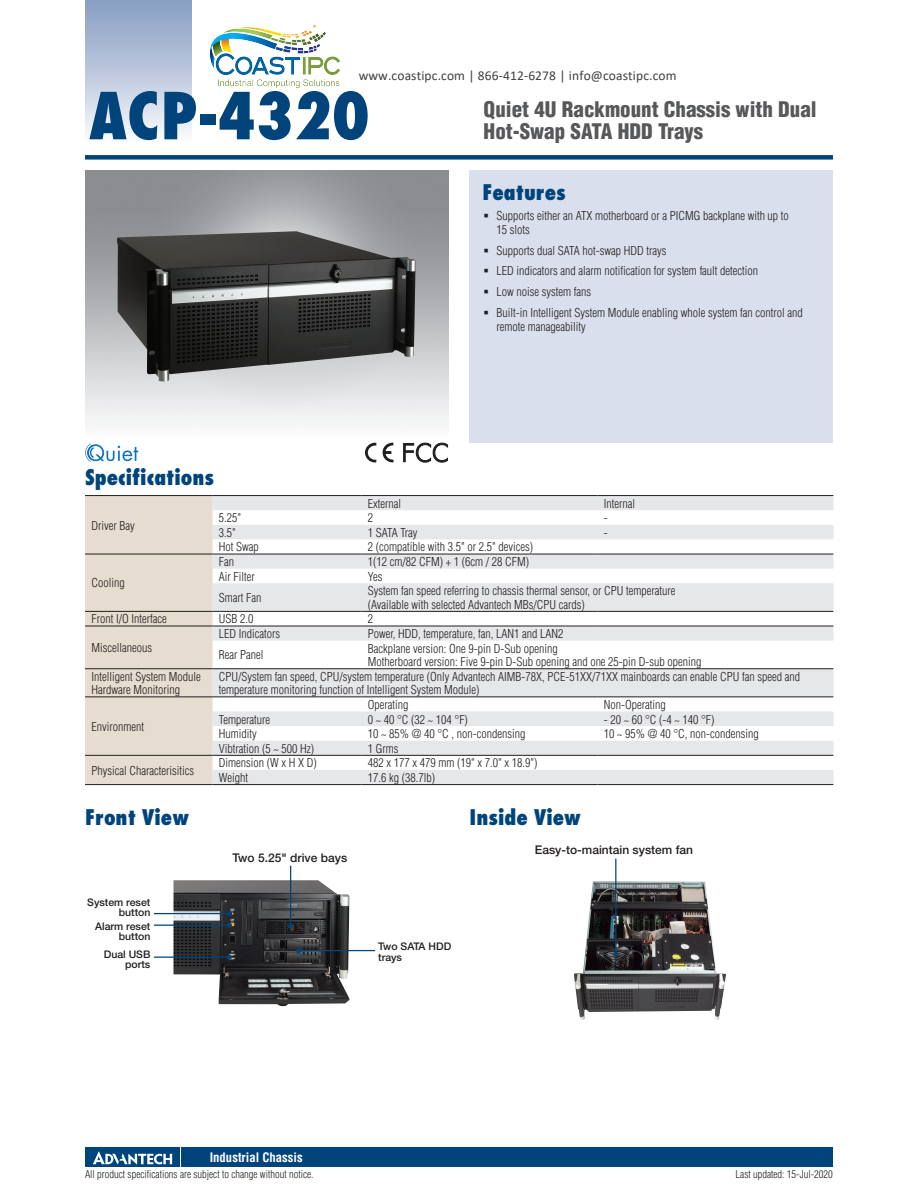
<style>
.page{position:relative;width:918px;height:1188px;background:#fff}
.page>*{position:absolute;margin:0;border:0;box-sizing:border-box;transform-origin:0 0}
.t1{font:800 condensed 63px "Futura";color:#00447b}
.t2{font:900 condensed 21px/22.5px "Helvetica";color:#57585a}
.t3{font:800 condensed 21px "Futura";color:#00447b}
.t4{font:13.5px "Calibri";letter-spacing:.01em;color:#404040}
.t5{font:700 condensed 12.75px "Helvetica";color:#fff}
.t6{font:300 condensed 12px/13.5px "Helvetica";color:#231f20}
.t7{font:500 12px "Helvetica Neue";color:#231f20}
.t8{font:300 condensed 12px "Helvetica";letter-spacing:-.03em;color:#231f20}
.t9{font:300 condensed 10.5px "Helvetica";color:#231f20}
.t10{font:500 10.5px/10.4px "Helvetica Neue";color:#231f20;text-align:right}
</style>
<div class="page">
<div style="left:85px;top:155px;width:748px;height:5px;background:#00447b"></div>
<div style="left:85px;top:0;width:106px;height:143px;background:linear-gradient(to bottom,#849bc1,#f9fafc)"></div>
<div style="left:182px;top:1147px;width:651px;height:20px;background:#00447b"></div>
<div style="left:85px;top:1147px;width:95px;height:20px;background:#00447b"></div>
<svg style="left:93px;top:1151px;width:79px;height:14px"></svg>
<div style="left:470px;top:170px;width:363px;height:272px;background:#d9dfec"></div>
<svg style="left:365px;top:443px;width:11px;height:19px"></svg>
<svg style="left:383px;top:442px;width:10px;height:21px"></svg>
<svg style="left:403px;top:442px;width:45px;height:21px"></svg>
<svg style="left:85px;top:443px;width:53px;height:19px"></svg>
<div style="left:85px;top:496px;width:128px;height:288px;background:#e6dccf"></div>
<svg style="left:213px;top:496px;width:620px;height:288px;fill:#e6e7e9"></svg>
<hr style="left:85px;top:495px;width:128px;height:1px;background:#231f20">
<hr style="left:85px;top:554px;width:128px;height:1px;background:#231f20">
<hr style="left:213px;top:495px;width:148px;height:1px;background:#231f20">
<hr style="left:361px;top:495px;width:236px;height:1px;background:#231f20">
<hr style="left:597px;top:495px;width:236px;height:1px;background:#231f20">
<hr style="left:213px;top:554px;width:148px;height:1px;background:#231f20">
<hr style="left:361px;top:554px;width:236px;height:1px;background:#231f20">
<hr style="left:597px;top:554px;width:236px;height:1px;background:#231f20">
<hr style="left:85px;top:611px;width:128px;height:1px;background:#231f20">
<hr style="left:213px;top:611px;width:148px;height:1px;background:#231f20">
<hr style="left:361px;top:611px;width:236px;height:1px;background:#231f20">
<hr style="left:597px;top:611px;width:236px;height:1px;background:#231f20">
<hr style="left:85px;top:626px;width:128px;height:1px;background:#231f20">
<hr style="left:213px;top:626px;width:148px;height:1px;background:#231f20">
<hr style="left:361px;top:626px;width:236px;height:1px;background:#231f20">
<hr style="left:597px;top:626px;width:236px;height:1px;background:#231f20">
<hr style="left:85px;top:668px;width:128px;height:1px;background:#231f20">
<hr style="left:213px;top:668px;width:148px;height:1px;background:#231f20">
<hr style="left:361px;top:668px;width:236px;height:1px;background:#231f20">
<hr style="left:597px;top:668px;width:236px;height:1px;background:#231f20">
<hr style="left:85px;top:696px;width:128px;height:1px;background:#231f20">
<hr style="left:213px;top:696px;width:148px;height:1px;background:#231f20">
<hr style="left:361px;top:696px;width:236px;height:1px;background:#231f20">
<hr style="left:597px;top:696px;width:236px;height:1px;background:#231f20">
<hr style="left:85px;top:755px;width:128px;height:1px;background:#231f20">
<hr style="left:85px;top:784px;width:128px;height:1px;background:#231f20">
<hr style="left:213px;top:755px;width:148px;height:1px;background:#231f20">
<hr style="left:361px;top:755px;width:236px;height:1px;background:#231f20">
<hr style="left:597px;top:755px;width:236px;height:1px;background:#231f20">
<hr style="left:213px;top:784px;width:148px;height:1px;background:#231f20">
<hr style="left:361px;top:784px;width:236px;height:1px;background:#231f20">
<hr style="left:597px;top:784px;width:236px;height:1px;background:#231f20">
<img style="left:117px;top:231px;width:299px;height:151px">
<img style="left:173px;top:880px;width:177px;height:126px">
<hr style="left:154px;top:913px;width:75px;height:1px;background:#00447b">
<svg style="left:227px;top:911px;width:5px;height:5px"></svg>
<hr style="left:299px;top:950px;width:76px;height:1px;background:#00447b">
<svg style="left:296px;top:948px;width:5px;height:5px"></svg>
<hr style="left:290px;top:866px;width:1px;height:61px;background:#00447b">
<svg style="left:288px;top:924px;width:5px;height:5px"></svg>
<hr style="left:154px;top:925px;width:75px;height:1px;background:#00447b">
<svg style="left:227px;top:923px;width:5px;height:5px"></svg>
<hr style="left:154px;top:957px;width:75px;height:1px;background:#00447b">
<svg style="left:227px;top:955px;width:5px;height:5px"></svg>
<img style="left:574px;top:881px;width:152px;height:139px">
<hr style="left:615px;top:859px;width:1px;height:95px;background:#00447b">
<svg style="left:613px;top:952px;width:5px;height:5px"></svg>
<img style="left:209px;top:25px;width:131px;height:63px">
<p class="t4" style="left:359px;top:66px;width:319px">www.coastipc.com | 866-412-6278 | info@coastipc.com</p>
<h1 class="t1" style="left:89px;top:76px;width:282px">ACP-4320</h1>
<h2 class="t2" style="left:484px;top:98px;width:335px">Quiet 4U Rackmount Chassis with Dual<br>Hot-Swap SATA HDD Trays</h2>
<h2 class="t3" style="left:482px;top:179px;width:85px">Features</h2>
<p class="t6" style="left:496px;top:208px;width:294px;line-height:14.2px">Supports either an ATX motherboard or a PICMG backplane with up to<br>15 slots</p>
<p class="t6" style="left:496px;top:240px;width:308px;line-height:20.7px">Supports dual SATA hot-swap HDD trays<br>LED indicators and alarm notification for system fault detection<br>Low noise system fans<br>Built-in Intelligent System Module enabling whole system fan control and</p>
<p class="t6" style="left:496px;top:320px;width:91px">remote manageability</p>
<h2 class="t3" style="left:85px;top:464px;width:131px">Specifications</h2>
<p class="t6" style="left:91px;top:518px;width:45px">Driver Bay</p>
<p class="t6" style="left:368px;top:496px;width:35px">External</p>
<p class="t6" style="left:604px;top:496px;width:33px">Internal</p>
<p class="t6" style="left:219px;top:511px;width:24px">5.25"</p>
<p class="t6" style="left:368px;top:511px;width:7px">2</p>
<p class="t6" style="left:604px;top:511px;width:5px">-</p>
<p class="t6" style="left:219px;top:526px;width:19px">3.5"</p>
<p class="t8" style="left:368px;top:526px;width:51px">1 SATA Tray</p>
<p class="t6" style="left:604px;top:526px;width:5px">-</p>
<p class="t6" style="left:219px;top:540px;width:41px">Hot Swap</p>
<p class="t6" style="left:368px;top:540px;width:167px">2 (compatible with 3.5" or 2.5" devices)</p>
<p class="t6" style="left:91px;top:576px;width:35px">Cooling</p>
<p class="t6" style="left:219px;top:555px;width:17px">Fan</p>
<p class="t6" style="left:368px;top:555px;width:163px">1(12 cm/82 CFM) + 1 (6cm / 28 CFM)</p>
<p class="t6" style="left:219px;top:570px;width:37px">Air Filter</p>
<p class="t6" style="left:368px;top:570px;width:16px">Yes</p>
<p class="t6" style="left:219px;top:591px;width:44px">Smart Fan</p>
<p class="t6" style="left:368px;top:584px;width:309px">System fan speed referring to chassis thermal sensor, or CPU temperature (Available with selected Advantech MBs/CPU cards)</p>
<p class="t6" style="left:91px;top:612px;width:77px">Front I/O Interface</p>
<p class="t6" style="left:219px;top:612px;width:36px">USB 2.0</p>
<p class="t6" style="left:368px;top:612px;width:7px">2</p>
<p class="t6" style="left:91px;top:641px;width:62px">Miscellaneous</p>
<p class="t6" style="left:219px;top:627px;width:63px">LED Indicators</p>
<p class="t6" style="left:368px;top:627px;width:197px">Power, HDD, temperature, fan, LAN1 and LAN2</p>
<p class="t6" style="left:219px;top:648px;width:46px">Rear Panel</p>
<p class="t6" style="left:368px;top:642px;width:335px">Backplane version: One 9-pin D-Sub opening<br>Motherboard version: Five 9-pin D-Sub opening and one 25-pin D-sub opening</p>
<p class="t6" style="left:91px;top:670px;width:111px">Intelligent System Module<br>Hardware Monitoring</p>
<p class="t6" style="left:219px;top:670px;width:583px">CPU/System fan speed, CPU/system temperature (Only Advantech AIMB-78X, PCE-51XX/71XX mainboards can enable CPU fan speed and temperature monitoring function of Intelligent System Module)</p>
<p class="t6" style="left:91px;top:720px;width:54px">Environment</p>
<p class="t6" style="left:368px;top:698px;width:42px">Operating</p>
<p class="t6" style="left:604px;top:698px;width:63px">Non-Operating</p>
<p class="t6" style="left:219px;top:712px;width:53px">Temperature</p>
<p class="t6" style="left:368px;top:712px;width:102px">0 ~ 40 °C (32 ~ 104 °F)</p>
<p class="t6" style="left:604px;top:712px;width:112px">- 20 ~ 60 °C (-4 ~ 140 °F)</p>
<p class="t6" style="left:219px;top:727px;width:39px">Humidity</p>
<p class="t6" style="left:368px;top:727px;width:159px">10 ~ 85% @ 40 °C , non-condensing</p>
<p class="t6" style="left:604px;top:727px;width:156px">10 ~ 95% @ 40 °C, non-condensing</p>
<p class="t6" style="left:219px;top:742px;width:97px">Vibtration (5 ~ 500 Hz)</p>
<p class="t6" style="left:368px;top:742px;width:32px">1 Grms</p>
<p class="t6" style="left:91px;top:764px;width:104px">Physical Characterisitics</p>
<p class="t6" style="left:219px;top:756px;width:99px">Dimension (W x H X D)</p>
<p class="t6" style="left:368px;top:756px;width:171px">482 x 177 x 479 mm (19" x 7.0" x 18.9")</p>
<p class="t6" style="left:219px;top:771px;width:31px">Weight</p>
<p class="t6" style="left:368px;top:771px;width:69px">17.6 kg (38.7lb)</p>
<h2 class="t3" style="left:85px;top:804px;width:106px">Front View</h2>
<h2 class="t3" style="left:470px;top:804px;width:113px">Inside View</h2>
<p class="t7" style="left:233px;top:851px;width:116px">Two 5.25" drive bays</p>
<p class="t10" style="left:87px;top:897px;width:65px">System reset button</p>
<p class="t10" style="left:95px;top:921px;width:57px">Alarm reset button</p>
<p class="t10" style="left:104px;top:949px;width:48px">Dual USB ports</p>
<p class="t10" style="left:378px;top:941px;width:75px;text-align:left">Two SATA HDD trays</p>
<p class="t5" style="left:210px;top:1150px;width:95px">Industrial Chassis</p>
<p class="t7" style="left:535px;top:842px;width:160px">Easy-to-maintain system fan</p>
<p class="t9" style="left:85px;top:1168px;width:230px">All product specifications are subject to change without notice.</p>
<p class="t9" style="left:736px;top:1168px;width:99px">Last updated: 15-Jul-2020</p>
</div>
